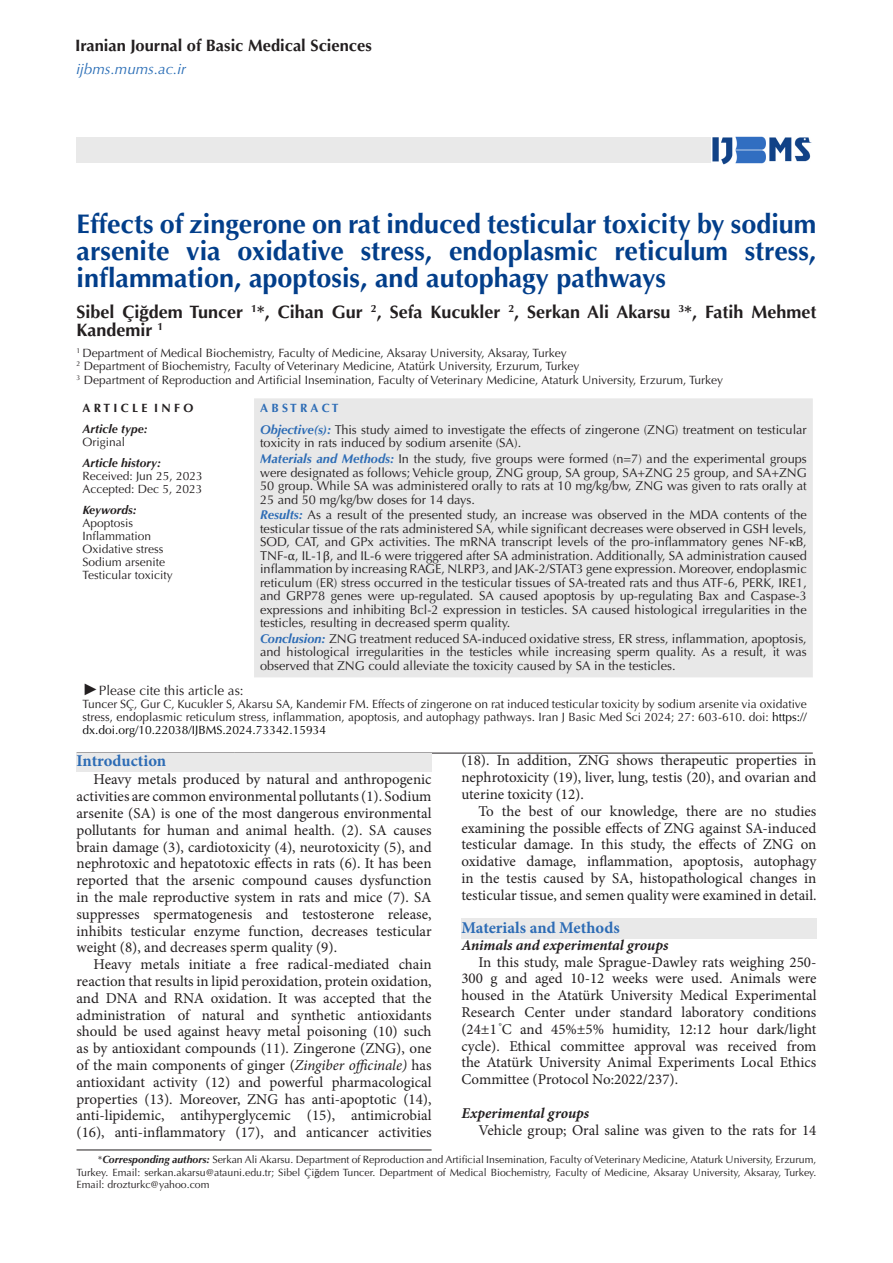
<style>
.page{position:relative;width:893px;height:1263px;background:#fff}
.page>*{position:absolute;margin:0;border:0;box-sizing:border-box;transform-origin:0 0}
.t1{font:700 27px/27px "Optima LT Std";color:#023e8a;text-align:justify}
.t2{font:700 18px/17.7px "Optima LT Std";color:#231f20}
.t3{font:700 16.5px "Optima LT Std";color:#231f20}
.t4{font:700 16.5px "Minion Pro";color:#2d6cb5}
.t5{font:15px/16.8px "Minion Pro";color:#231f20;text-align:justify}
.List_Paragraph{font:italic 700 15px "Minion Pro";letter-spacing:-.005em;color:#231f20}
.t6{font:italic 15px "Optima LT Std";color:#296db6}
.t7{font:13.5px "Optima LT Std";color:#231f20}
.t8{font:12.75px/13.5px "Optima LT Std";color:#231f20;text-align:justify}
.Body_Text{font:12px/13px "Optima LT Std";color:#231f20;text-align:justify}
.t9{font:italic 700 12px "Optima LT Std";color:#231f20}
.t10{font:700 12px "Optima LT Std";color:#231f20}
.t11{font:700 12px "Optima LT Std";color:#2d6cb5}
.t12{font:10.5px/12.6px "Optima LT Std";color:#231f20;text-align:justify}
.s1{font-family:"Cambria"}
.s2{font-weight:700;font-style:italic;color:#2d6cb5}
.s3{font-family:"Times New Roman";font-style:italic;font-size:16.5px}
.s4{color:#000}
.s5{font-style:italic}
.s6{font-weight:700;font-style:italic}
</style>
<div class="page">
<hr style="left:77px;top:1150px;width:355px;height:1px;background:#231f20">
<div style="left:254px;top:398px;width:559px;height:279px;background:#e8e8e8"></div>
<hr style="left:254px;top:753px;width:559px;height:1px;background:#231f20">
<div style="left:77px;top:753px;width:355px;height:18px;background:#e9e9e9"></div>
<div style="left:77px;top:137px;width:634px;height:26px;background:#e9e9e9"></div>
<img style="left:712px;top:136px;width:100px;height:29px">
<div style="left:461px;top:918px;width:355px;height:21px;background:#e9e9e9"></div>
<p class="t3" style="left:75px;top:36px;width:298px">Iranian Journal of Basic Medical Sciences</p>
<p class="t6" style="left:77px;top:61px;width:111px">ijbms.mums.ac.ir</p>
<p class="t1" style="left:77px;top:211px;width:741px">Effects of zingerone on rat induced testicular toxicity by sodium arsenite via oxidative stress, endoplasmic reticulum stress, inflammation, apoptosis, and autophagy pathways</p>
<p class="t2" style="left:77px;top:303px;width:741px">Sibel Çi<span class="s1">ğ</span>dem Tuncer <sup>1</sup>*, Cihan Gur <sup>2</sup>, Sefa Kucukler <sup>2</sup>, Serkan Ali Akarsu <sup>3</sup>*, Fatih Mehmet<br>Kandemir <sup>1</sup></p>
<p class="Body_Text" style="left:77px;top:346px;width:492px"><sup>1</sup> Department of Medical Biochemistry, Faculty of Medicine, Aksaray University, Aksaray, Turkey</p>
<p class="Body_Text" style="left:77px;top:360px;width:504px"><sup>2</sup> Department of Biochemistry, Faculty of Veterinary Medicine, Atatürk University, Erzurum, Turkey</p>
<p class="Body_Text" style="left:77px;top:373px;width:648px"><sup>3</sup> Department of Reproduction and Artificial Insemination, Faculty of Veterinary Medicine, Ataturk University, Erzurum, Turkey</p>
<p class="t10" style="left:83px;top:401px;width:112px">A R T I C L E I N F O</p>
<p class="t11" style="left:260px;top:401px;width:80px">A B S T R A C T</p>
<p class="t9" style="left:83px;top:422px;width:67px">Article type:</p>
<p class="Body_Text" style="left:83px;top:436px;width:44px">Original</p>
<p class="t8" style="left:260px;top:423px;width:548px"><span class="s2">Objective(s):</span> This study aimed to investigate the effects of zingerone (ZNG) treatment on testicular toxicity in rats induced by sodium arsenite (SA).</p>
<p class="t8" style="left:260px;top:452px;width:548px"><span class="s2">Materials and Methods:</span> In the study, five groups were formed (n=7) and the experimental groups were designated as follows; Vehicle group, ZNG group, SA group, SA+ZNG 25 group, and SA+ZNG 50 group. While SA was administered orally to rats at 10 mg/kg/bw, ZNG was given to rats orally at 25 and 50 mg/kg/bw doses for 14 days.</p>
<p class="t8" style="left:260px;top:508px;width:548px"><span class="s2">Results:</span> As a result of the presented study, an increase was observed in the MDA contents of the testicular tissue of the rats administered SA, while significant decreases were observed in GSH levels, SOD, CAT, and GPx activities. The mRNA transcript levels of the pro-inflammatory genes NF-<span class="s1">κ</span>B, TNF-<span class="s1">α</span>, IL-1<span class="s1">β</span>, and IL-6 were triggered after SA administration. Additionally, SA administration caused inflammation by increasing RAGE, NLRP3, and JAK-2/STAT3 gene expression. Moreover, endoplasmic reticulum (ER) stress occurred in the testicular tissues of SA-treated rats and thus ATF-6, PERK, IRE1, and GRP78 genes were up-regulated. SA caused apoptosis by up-regulating Bax and Caspase-3 expressions and inhibiting Bcl-2 expression in testicles. SA caused histological irregularities in the testicles, resulting in decreased sperm quality.</p>
<p class="t8" style="left:260px;top:632px;width:548px"><span class="s2">Conclusion:</span> ZNG treatment reduced SA-induced oxidative stress, ER stress, inflammation, apoptosis, and histological irregularities in the testicles while increasing sperm quality. As a result, it was observed that ZNG could alleviate the toxicity caused by SA in the testicles.</p>
<p class="t9" style="left:83px;top:456px;width:80px">Article history:</p>
<p class="Body_Text" style="left:83px;top:470px;width:122px">Received: Jun 25, 2023</p>
<p class="Body_Text" style="left:83px;top:483px;width:122px">Accepted: Dec 5, 2023</p>
<p class="t9" style="left:83px;top:503px;width:56px">Keywords:</p>
<p class="Body_Text" style="left:83px;top:517px;width:52px">Apoptosis</p>
<p class="Body_Text" style="left:83px;top:530px;width:70px">Inflammation</p>
<p class="Body_Text" style="left:83px;top:543px;width:82px">Oxidative stress</p>
<p class="Body_Text" style="left:83px;top:556px;width:84px">Sodium arsenite</p>
<p class="Body_Text" style="left:83px;top:569px;width:92px">Testicular toxicity</p>
<p class="t7" style="left:83px;top:682px;width:163px"><span class="s3">►</span>Please cite this article as:</p>
<p class="Body_Text" style="left:83px;top:697px;width:726px">Tuncer SÇ, Gur C, Kucukler S, Akarsu SA, Kandemir FM. Effects of zingerone on rat induced testicular toxicity by sodium arsenite via oxidative stress, endoplasmic reticulum stress, inflammation, apoptosis, and autophagy pathways. Iran J Basic Med Sci 2024; 27: 603-610. doi: <span class="s4">https:// dx.doi.org/10.22038/IJBMS.2024.73342.15934</span></p>
<p class="t4" style="left:77px;top:749px;width:91px">Introduction</p>
<p class="t5" style="left:77px;top:771px;width:357px;text-indent:17px">Heavy metals produced by natural and anthropogenic activities are common environmental pollutants (1). Sodium arsenite (SA) is one of the most dangerous environmental pollutants for human and animal health. (2). SA causes brain damage (3), cardiotoxicity (4), neurotoxicity (5), and nephrotoxic and hepatotoxic effects in rats (6). It has been reported that the arsenic compound causes dysfunction in the male reproductive system in rats and mice (7). SA suppresses spermatogenesis and testosterone release, inhibits testicular enzyme function, decreases testicular weight (8), and decreases sperm quality (9).</p>
<p class="t5" style="left:77px;top:956px;width:357px;text-indent:17px">Heavy metals initiate a free radical-mediated chain reaction that results in lipid peroxidation, protein oxidation, and DNA and RNA oxidation. It was accepted that the administration of natural and synthetic antioxidants should be used against heavy metal poisoning (10) such as by antioxidant compounds (11). Zingerone (ZNG), one of the main components of ginger (<span class="s5">Zingiber officinale)</span> has antioxidant activity (12) and powerful pharmacological properties (13). Moreover, ZNG has anti-apoptotic (14), anti-lipidemic, antihyperglycemic (15), antimicrobial (16), anti-inflammatory (17), and anticancer activities</p>
<p class="t5" style="left:461px;top:752px;width:357px">(18). In addition, ZNG shows therapeutic properties in nephrotoxicity (19), liver, lung, testis (20), and ovarian and uterine toxicity (12).</p>
<p class="t5" style="left:461px;top:802px;width:357px;text-indent:17px">To the best of our knowledge, there are no studies examining the possible effects of ZNG against SA-induced testicular damage. In this study, the effects of ZNG on oxidative damage, inflammation, apoptosis, autophagy in the testis caused by SA, histopathological changes in testicular tissue, and semen quality were examined in detail.</p>
<p class="t4" style="left:461px;top:916px;width:160px">Materials and Methods</p>
<p class="List_Paragraph" style="left:461px;top:934px;width:209px">Animals and experimental groups</p>
<p class="t5" style="left:461px;top:953px;width:357px;text-indent:17px">In this study, male Sprague-Dawley rats weighing 250- 300 g and aged 10-12 weeks were used. Animals were housed in the Atatürk University Medical Experimental Research Center under standard laboratory conditions (24±1 <sup>°</sup>C and 45%±5% humidity, 12:12 hour dark/light cycle). Ethical committee approval was received from the Atatürk University Animal Experiments Local Ethics Committee (Protocol No:2022/237).</p>
<p class="List_Paragraph" style="left:461px;top:1102px;width:129px">Experimental groups</p>
<p class="t5" style="left:478px;top:1121px;width:340px">Vehicle group; Oral saline was given to the rats for 14</p>
<p class="t12" style="left:77px;top:1153px;width:741px;text-indent:21px">*<span class="s6">Corresponding authors:</span> Serkan Ali Akarsu. Department of Reproduction and Artificial Insemination, Faculty of Veterinary Medicine, Ataturk University, Erzurum, Turkey. Email: serkan.akarsu@atauni.edu.tr; Sibel Çi<span class="s1">ğ</span>dem Tuncer. Department of Medical Biochemistry, Faculty of Medicine, Aksaray University, Aksaray, Turkey.<br>Email: drozturkc@yahoo.com</p>
</div>
